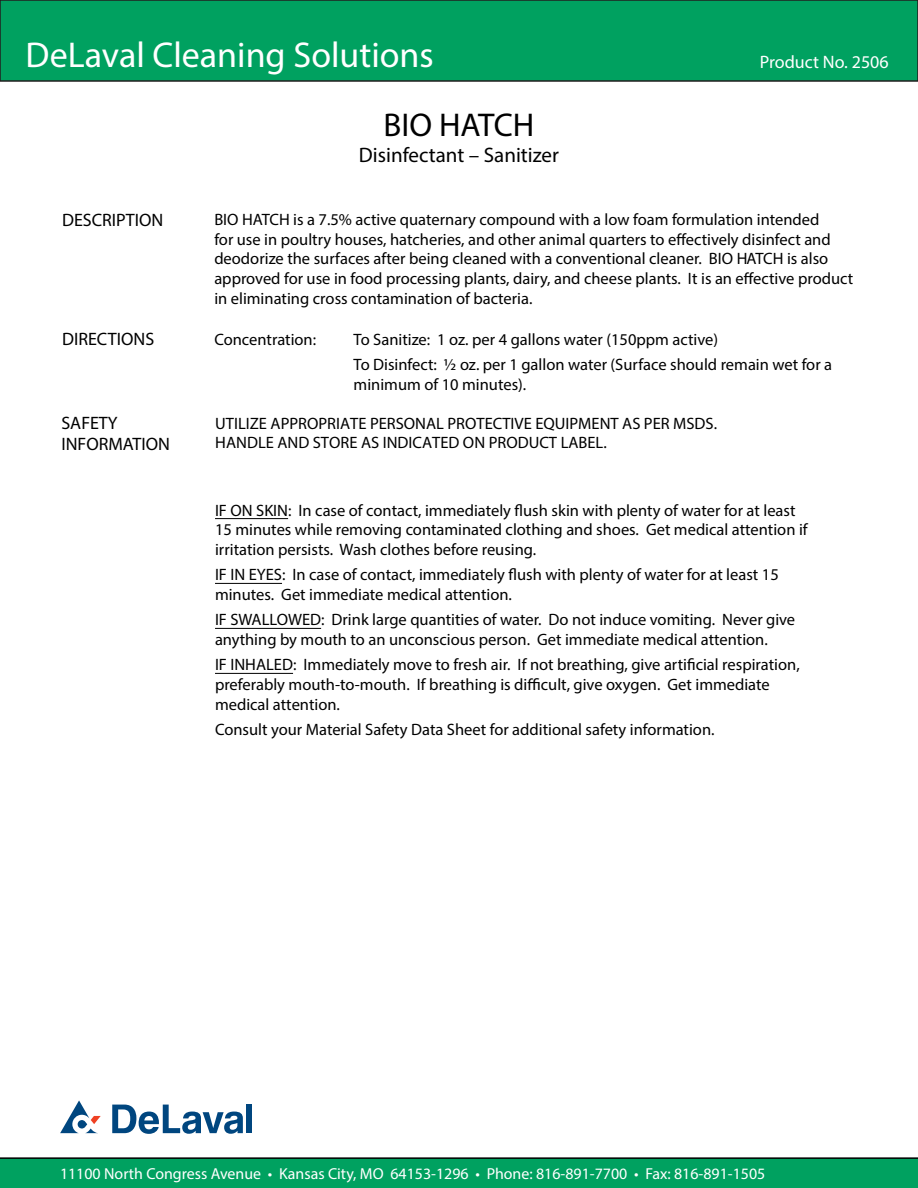
<style>
.page{position:relative;width:918px;height:1188px;background:#fff}
.page>*{position:absolute;margin:0;border:0;box-sizing:border-box;transform-origin:0 0}
.t1{font:36px "Myriad Pro";color:#fff}
.t2{font:33px "Myriad Pro";color:#000}
.t3{font:21px "Myriad Pro";color:#000}
.t4{font:18px/20.9px "Myriad Pro";color:#000}
.t5{font:18px "Myriad Pro";color:#fff}
.t6{font:16.5px/19.8px "Myriad Pro";color:#000}
.t7{font:15.9px "Myriad Pro";color:#fff}
</style>
<div class="page">
<div style="left:0;top:0;width:918px;height:82px;background:#00a160;border:2px solid #221f1f"></div>
<div style="left:0;top:1157px;width:918px;height:31px;background:#00a160"></div>
<div style="left:247px;top:1105px;width:5px;height:28px;background:#00467f"></div>
<svg style="left:112px;top:1105px;width:131px;height:29px"></svg>
<svg style="left:60px;top:1100px;width:41px;height:33px"></svg>
<hr style="left:215px;top:673px;width:78px;height:1px;background:#000">
<hr style="left:215px;top:628px;width:106px;height:1px;background:#000">
<hr style="left:215px;top:583px;width:67px;height:1px;background:#000">
<hr style="left:215px;top:518px;width:73px;height:1px;background:#000">
<h1 class="t1" style="left:26px;top:33px;width:410px">DeLaval Cleaning Solutions</h1>
<h2 class="t2" style="left:384px;top:105px;width:152px">BIO HATCH</h2>
<p class="t3" style="left:359px;top:142px;width:202px">Disinfectant – Sanitizer</p>
<p class="t5" style="left:760px;top:50px;width:130px">Product No. 2506</p>
<p class="t4" style="left:62px;top:210px;width:103px">DESCRIPTION</p>
<p class="t4" style="left:62px;top:328px;width:94px">DIRECTIONS</p>
<p class="t4" style="left:61px;top:412px;width:110px">SAFETY<br>INFORMATION</p>
<p class="t6" style="left:214px;top:209px;width:640px">BIO HATCH is a 7.5% active quaternary compound with a low foam formulation intended<br>for use in poultry houses, hatcheries, and other animal quarters to effectively disinfect and deodorize the surfaces after being cleaned with a conventional cleaner. BIO HATCH is also approved for use in food processing plants, dairy, and cheese plants. It is an effective product in eliminating cross contamination of bacteria.</p>
<p class="t6" style="left:214px;top:329px;width:103px">Concentration:</p>
<p class="t6" style="left:354px;top:327px;width:480px;line-height:25.2px">To Sanitize: 1 oz. per 4 gallons water (150ppm active)<br>To Disinfect: ½ oz. per 1 gallon water (Surface should remain wet for a</p>
<p class="t6" style="left:354px;top:375px;width:174px">minimum of 10 minutes).</p>
<p class="t6" style="left:215px;top:413px;width:503px">UTILIZE APPROPRIATE PERSONAL PROTECTIVE EQUIPMENT AS PER MSDS.<br>HANDLE AND STORE AS INDICATED ON PRODUCT LABEL.</p>
<p class="t6" style="left:215px;top:500px;width:594px">IF ON SKIN: In case of contact, immediately flush skin with plenty of water for at least<br>15 minutes while removing contaminated clothing and shoes. Get medical attention if irritation persists. Wash clothes before reusing.</p>
<p class="t6" style="left:215px;top:565px;width:565px">IF IN EYES: In case of contact, immediately flush with plenty of water for at least 15 minutes. Get immediate medical attention.</p>
<p class="t6" style="left:215px;top:610px;width:582px">IF SWAllOWED: Drink large quantities of water. Do not induce vomiting. Never give anything by mouth to an unconscious person. Get immediate medical attention.</p>
<p class="t6" style="left:215px;top:655px;width:586px">IF INHAlED: Immediately move to fresh air. If not breathing, give artificial respiration, preferably mouth-to-mouth. If breathing is difficult, give oxygen. Get immediate medical attention.</p>
<p class="t6" style="left:215px;top:719px;width:501px">Consult your Material Safety Data Sheet for additional safety information.</p>
<p class="t7" style="left:60px;top:1164px;width:707px">11100 North Congress Avenue • Kansas City, MO 64153-1296 • Phone: 816-891-7700 • Fax: 816-891-1505</p>
</div>
